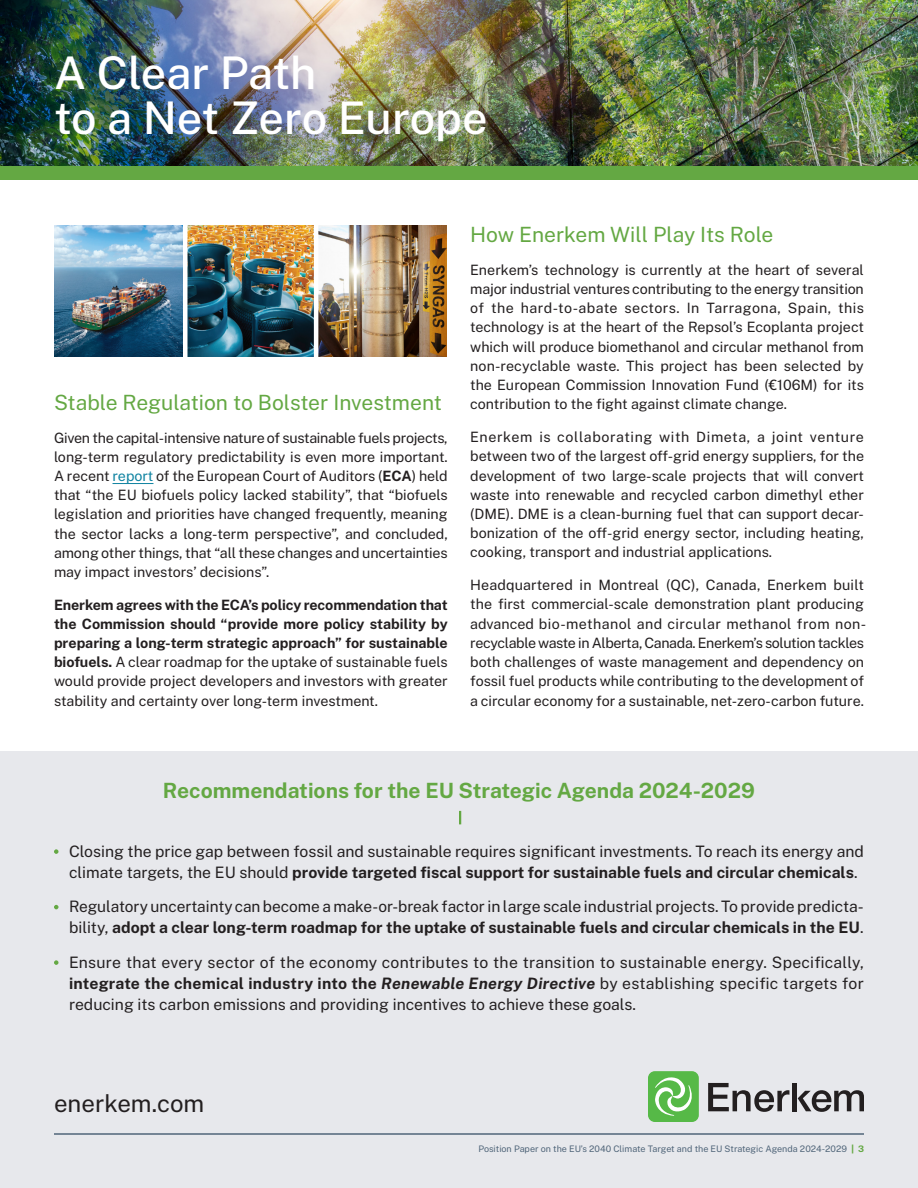
<style>
.page{position:relative;width:918px;height:1188px;background:#fff}
.page>*{position:absolute;margin:0;border:0;box-sizing:border-box;transform-origin:0 0}
.Titres{font:500 45px/45px "Public Sans";letter-spacing:-.005em;color:#fff}
.Texte_courant{font:24px "Public Sans";color:#231f20}
.Sous-titre{font:21px "Public Sans";letter-spacing:-.005em;color:#64a843}
.Sous-titre-2{font:700 21px "Public Sans";color:#64a843}
.Texte_courant-2{font:15.75px/21px "Public Sans";color:#231f20}
.Texte_courant-3{font:14.25px/19.2px "Public Sans";color:#231f20;text-align:justify}
.Texte_courant-4{font:700 14.25px/19.2px "Public Sans";color:#231f20;text-align:justify}
.Texte_courant-5{font:9px "Public Sans";color:#506579}
.s1{color:#0f83a1}
.s2{font-weight:700}
.s3{font-weight:400}
.s4{font-weight:700;font-style:italic}
.s5{font-weight:900;color:#64a843}
.s6{font-weight:700;color:#64a843}
</style>
<div class="page">
<hr style="left:113px;top:483px;width:40px;height:1px;background:#0f83a1">
<div style="left:0;top:751px;width:918px;height:437px;background:#e7e8ec"></div>
<svg style="left:54px;top:849px;width:4px;height:5px"></svg>
<svg style="left:54px;top:905px;width:4px;height:4px"></svg>
<svg style="left:54px;top:960px;width:4px;height:5px"></svg>
<svg style="left:708px;top:1083px;width:81px;height:29px"></svg>
<div style="left:792px;top:1083px;width:5px;height:28px;background:#231f20"></div>
<svg style="left:798px;top:1090px;width:66px;height:22px"></svg>
<div style="left:648px;top:1071px;width:51px;height:51px;background:#56b947;border-radius:7px"></div>
<svg style="left:655px;top:1072px;width:42px;height:44px"></svg>
<hr style="left:54px;top:1133px;width:810px;height:2px;background:#506579">
<svg style="left:459px;top:811px;width:2px;height:13px"></svg>
<img style="left:54px;top:225px;width:129px;height:131px">
<img style="left:188px;top:225px;width:126px;height:131px">
<img style="left:318px;top:225px;width:129px;height:131px">
<img style="left:0;top:0;width:918px;height:166px">
<div style="left:0;top:166px;width:918px;height:14px;background:#64a843"></div>
<p class="Titres" style="left:54px;top:48px;width:435px">A Clear Path<br>to a Net Zero Europe</p>
<p class="Sous-titre" style="left:54px;top:387px;width:389px">Stable Regulation to Bolster Investment</p>
<p class="Texte_courant-3" style="left:54px;top:427px;width:395px">Given the capital-intensive nature of sustainable fuels projects, long-term regulatory predictability is even more important.<br>A recent <span class="s1">report</span> of the European Court of Auditors (<span class="s2">ECA</span>) held that “the EU biofuels policy lacked stability”, that “biofuels legislation and priorities have changed frequently, meaning the sector lacks a long-term perspective”, and concluded, among other things, that “all these changes and uncertainties may impact investors’ decisions”.</p>
<p class="Texte_courant-4" style="left:54px;top:594px;width:395px">Enerkem agrees with the ECA’s policy recommendation that the Commission should “provide more policy stability by preparing a long-term strategic approach” for sustainable biofuels. <span class="s3">A clear roadmap for the uptake of sustainable fuels would provide project developers and investors with greater stability and certainty over long-term investment.</span></p>
<p class="Sous-titre" style="left:470px;top:220px;width:305px">How Enerkem Will Play Its Role</p>
<p class="Texte_courant-3" style="left:470px;top:259px;width:395px">Enerkem’s technology is currently at the heart of several major industrial ventures contributing to the energy transition of the hard-to-abate sectors. In Tarragona, Spain, this technology is at the heart of the Repsol’s Ecoplanta project which will produce biomethanol and circular methanol from non-recyclable waste. This project has been selected by the European Commission Innovation Fund (€106M) for its contribution to the fight against climate change.</p>
<p class="Texte_courant-3" style="left:470px;top:427px;width:395px">Enerkem is collaborating with Dimeta, a joint venture between two of the largest off-grid energy suppliers, for the development of two large-scale projects that will convert waste into renewable and recycled carbon dimethyl ether (DME). DME is a clean-burning fuel that can support decar&shy;bonization of the off-grid energy sector, including heating, cooking, transport and industrial applications.</p>
<p class="Texte_courant-3" style="left:470px;top:575px;width:398px;text-align:left">Headquartered in Montreal (QC), Canada, Enerkem built the first commercial-scale demonstration plant producing advanced bio-methanol and circular methanol from non&shy;recyclable waste in Alberta, Canada. Enerkem’s solution tackles both challenges of waste management and dependency on fossil fuel products while contributing to the development of a circular economy for a sustainable, net-zero-carbon future.</p>
<p class="Sous-titre-2" style="left:163px;top:775px;width:594px">Recommendations for the EU Strategic Agenda 2024-2029</p>
<p class="Texte_courant-2" style="left:69px;top:840px;width:796px">Closing the price gap between fossil and sustainable requires significant investments. To reach its energy and climate targets, the EU should <span class="s2">provide targeted fiscal support for sustainable fuels and circular chemicals</span>.</p>
<p class="Texte_courant-2" style="left:69px;top:895px;width:796px">Regulatory uncertainty can become a make-or-break factor in large scale industrial projects. To provide predicta&shy;bility, <span class="s2">adopt a clear long-term roadmap for the uptake of sustainable fuels and circular chemicals in the EU</span>.</p>
<p class="Texte_courant-2" style="left:69px;top:951px;width:796px;text-align:justify">Ensure that every sector of the economy contributes to the transition to sustainable energy. Specifically, <span class="s2">integrate the chemical industry into the</span> <span class="s4">Renewable Energy Directive</span> by establishing specific targets for reducing its carbon emissions and providing incentives to achieve these goals.</p>
<p class="Texte_courant" style="left:54px;top:1086px;width:152px">enerkem.com</p>
<p class="Texte_courant-5" style="left:478px;top:1142px;width:387px">Position Paper on the EU’s 2040 Climate Target and the EU Strategic Agenda 2024-2029 <span class="s5">|</span> <span class="s6">3</span></p>
</div>
